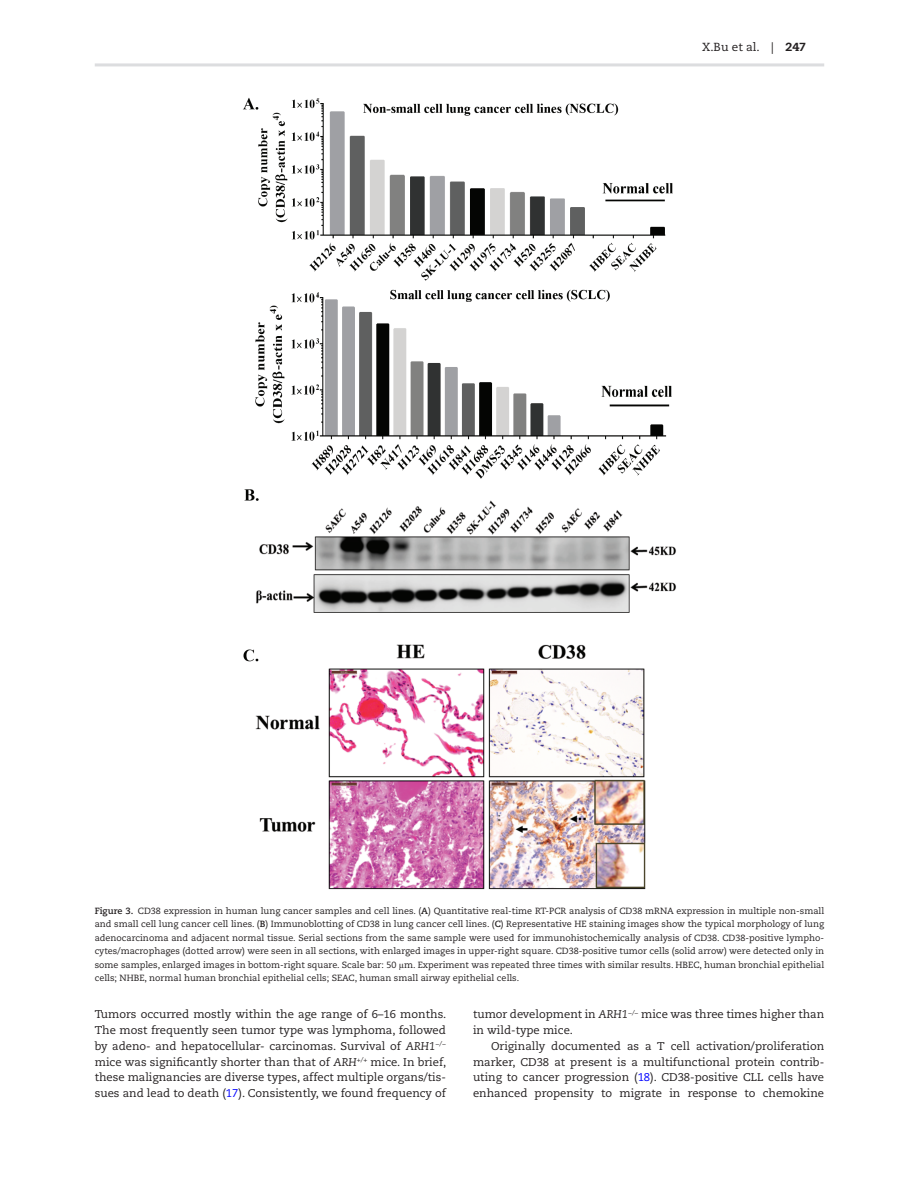
<style>
.page{position:relative;width:919px;height:1187px;background:#fff}
.page>*{position:absolute;margin:0;border:0;box-sizing:border-box;transform-origin:0 0}
.t1{font:11.7px "Caecilia LT Std";color:#231f20}
.t2{font:11.25px/15.8px "Caecilia LT Std";color:#231f20;text-align:justify}
.t3{font:9px/13.5px "Caecilia LT Std";color:#231f20;text-align:justify}
.s1{font-weight:800}
.s2{font-weight:700}
.s3{font-family:"Gandhari Unicode"}
.s4{font-style:italic}
.s5{color:#00f}
</style>
<div class="page">
<hr style="left:95px;top:63px;width:729px;height:3px;background:#dcdddf">
<img style="left:243px;top:98px;width:433px;height:791px">
<p class="t1" style="left:702px;top:41px;width:105px">X.Bu et al. | <span class="s1">247</span></p>
<p class="t3" style="left:95px;top:903px;width:731px"><span class="s2">Figure 3.</span> CD38 expression in human lung cancer samples and cell lines. (<span class="s2">A</span>) Quantitative real-time RT-PCR analysis of CD38 mRNA expression in multiple non-small and small cell lung cancer cell lines. (<span class="s2">B</span>) Immunoblotting of CD38 in lung cancer cell lines. (<span class="s2">C</span>) Representative HE staining images show the typical morphology of lung adenocarcinoma and adjacent normal tissue. Serial sections from the same sample were used for immunohistochemically analysis of CD38. CD38-positive lympho&shy;cytes/macrophages (dotted arrow) were seen in all sections, with enlarged images in upper-right square. CD38-positive tumor cells (solid arrow) were detected only in some samples, enlarged images in bottom-right square. Scale bar: 50 <span class="s3">μ</span>m. Experiment was repeated three times with similar results. HBEC, human bronchial epithelial cells; NHBE, normal human bronchial epithelial cells; SEAC, human small airway epithelial cells.</p>
<p class="t2" style="left:95px;top:1006px;width:353px">Tumors occurred mostly within the age range of 6–16 months.<br>The most frequently seen tumor type was lymphoma, followed by adeno- and hepatocellular- carcinomas. Survival of <span class="s4">ARH1</span><sup>−/− </sup>mice was significantly shorter than that of <span class="s4">ARH</span><sup>+/+</sup> mice. In brief, these malignancies are diverse types, affect multiple organs/tis&shy;sues and lead to death (<span class="s5">17</span>). Consistently, we found frequency of</p>
<p class="t2" style="left:473px;top:1006px;width:352px">tumor development in <span class="s4">ARH1</span><sup>−/−</sup> mice was three times higher than in wild-type mice.</p>
<p class="t2" style="left:473px;top:1038px;width:353px;text-indent:18px">Originally documented as a T cell activation/proliferation marker, CD38 at present is a multifunctional protein contrib&shy;uting to cancer progression (<span class="s5">18</span>). CD38-positive CLL cells have enhanced propensity to migrate in response to chemokine</p>
</div>
